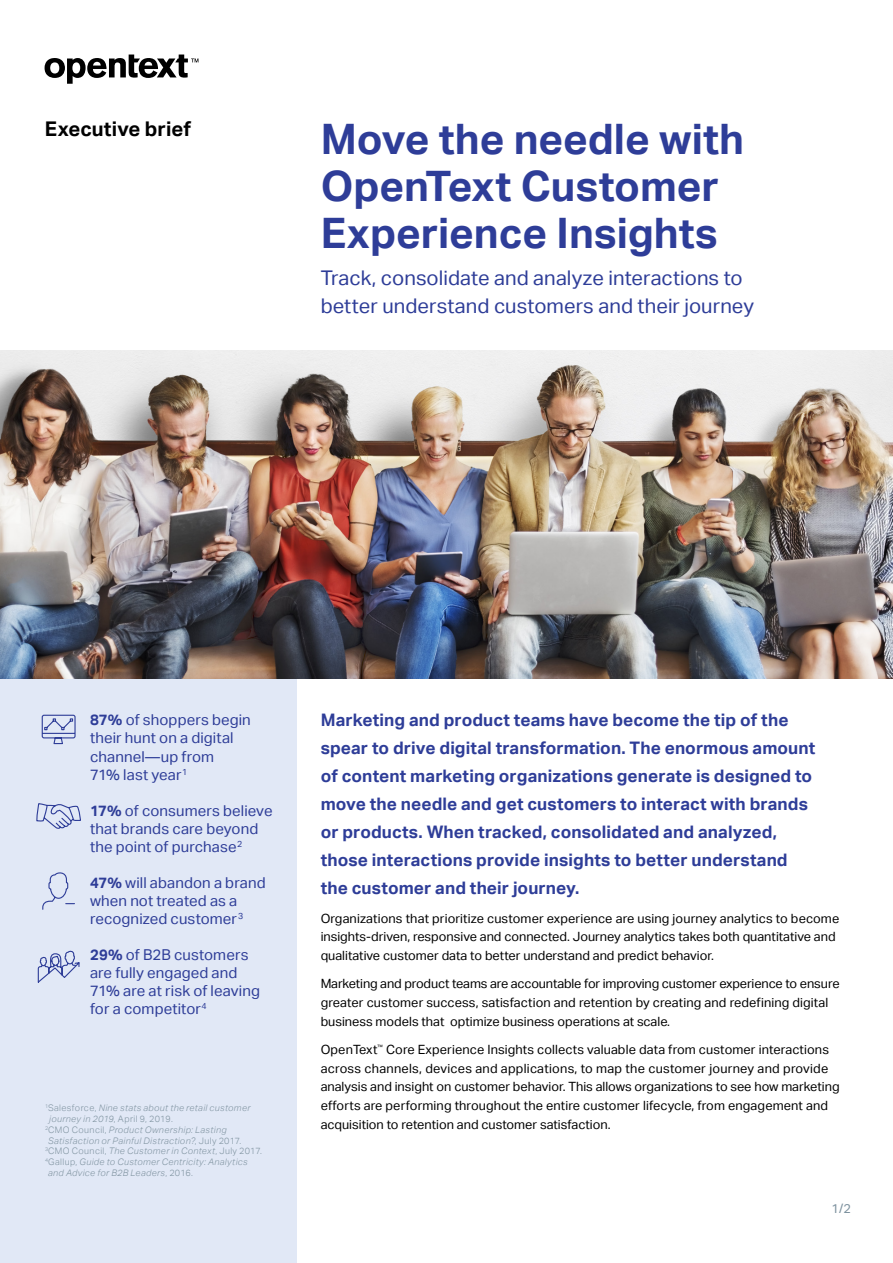
<style>
.page{position:relative;width:893px;height:1263px;background:#fff}
.page>*{position:absolute;margin:0;border:0;box-sizing:border-box;transform-origin:0 0}
.t1{font:700 42px/46.8px "Aktiv Grotesk";color:#2e3d98}
.t2{font:20.25px/28.2px "Aktiv Grotesk";letter-spacing:.005em;color:#2e3d98}
.t3{font:700 20.25px "Aktiv Grotesk";color:#000}
.t4{font:700 17.25px/28px "Aktiv Grotesk";letter-spacing:.005em;color:#2e3d98}
.t5{font:15px/18px "Aktiv Grotesk";letter-spacing:.005em;color:#2e3d98}
.t6{font:12.75px/18.8px "Aktiv Grotesk";color:#000}
.t7{font:12.75px "Aktiv Grotesk";color:#7e929f}
.t8{font:italic 300 9px "Aktiv Grotesk";letter-spacing:.04em;color:#7e929f}
.t9{font:300 9px "Aktiv Grotesk";letter-spacing:.04em;color:#7e929f}
.s1{font-weight:700}
.s2{font-style:normal}
.s3{font-style:italic}
</style>
<div class="page">
<svg style="left:45px;top:55px;width:153px;height:29px"></svg>
<div style="left:0;top:679px;width:297px;height:584px;background:#e1e8f6"></div>
<img style="left:0;top:351px;width:893px;height:328px">
<svg style="left:36px;top:803px;width:45px;height:26px"></svg>
<svg style="left:37px;top:950px;width:43px;height:33px"></svg>
<svg style="left:42px;top:872px;width:33px;height:38px"></svg>
<svg style="left:41px;top:714px;width:35px;height:31px"></svg>
<h2 class="t3" style="left:45px;top:117px;width:148px">Executive brief</h2>
<h1 class="t1" style="left:321px;top:116px;width:425px">Move the needle with<br>OpenText Customer<br>Experience Insights</h1>
<h2 class="t2" style="left:321px;top:264px;width:435px">Track, consolidate and analyze interactions to better understand customers and their journey</h2>
<p class="t5" style="left:90px;top:711px;width:162px"><span class="s1">87%</span> of shoppers begin their hunt on a digital channel—up from<br>71% last year<sup>1</sup></p>
<p class="t5" style="left:90px;top:801px;width:184px"><span class="s1">17%</span> of consumers believe that brands care beyond the point of purchase<sup>2</sup></p>
<p class="t5" style="left:90px;top:873px;width:177px"><span class="s1">47%</span> will abandon a brand when not treated as a recognized customer<sup>3</sup></p>
<p class="t5" style="left:90px;top:945px;width:171px"><span class="s1">29%</span> of B2B customers are fully engaged and<br>71% are at risk of leaving for a competitor<sup>4</sup></p>
<p class="t8" style="left:45px;top:1103px;width:207px"><sup>1</sup><span class="s2">Salesforce,</span> Nine stats about the retail customer</p>
<p class="t8" style="left:49px;top:1113px;width:125px">journey in 2019<span class="s2">, April 9, 2019.</span></p>
<p class="t8" style="left:45px;top:1124px;width:183px"><sup>2</sup><span class="s2">CMO Council,</span> Product Ownership: Lasting</p>
<p class="t8" style="left:48px;top:1135px;width:195px">Satisfaction or Painful Distraction?<span class="s2">, July 2017.</span></p>
<p class="t9" style="left:45px;top:1146px;width:218px"><sup>3</sup>CMO Council, <span class="s3">The Customer in Context</span>, July 2017.</p>
<p class="t8" style="left:45px;top:1157px;width:204px"><sup>4</sup><span class="s2">Gallup,</span> Guide to Customer Centricity: Analytics</p>
<p class="t8" style="left:48px;top:1167px;width:146px">and Advice for B2B Leaders<span class="s2">, 2016.</span></p>
<p class="t4" style="left:321px;top:706px;width:496px">Marketing and product teams have become the tip of the spear to drive digital transformation. The enormous amount of content marketing organizations generate is designed to move the needle and get customers to interact with brands or products. When tracked, consolidated and analyzed, those interactions provide insights to better understand the customer and their journey.</p>
<p class="t6" style="left:321px;top:909px;width:520px">Organizations that prioritize customer experience are using journey analytics to become insights-driven, responsive and connected. Journey analytics takes both quantitative and qualitative customer data to better understand and predict behavior.</p>
<p class="t6" style="left:321px;top:974px;width:520px">Marketing and product teams are accountable for improving customer experience to ensure greater customer success, satisfaction and retention by creating and redefining digital business models that optimize business operations at scale.</p>
<p class="t6" style="left:321px;top:1040px;width:520px">OpenText<sup>™</sup> Core Experience Insights collects valuable data from customer interactions across channels, devices and applications, to map the customer journey and provide analysis and insight on customer behavior. This allows organizations to see how marketing efforts are performing throughout the entire customer lifecycle, from engagement and acquisition to retention and customer satisfaction.</p>
<p class="t7" style="left:832px;top:1201px;width:21px">1/2</p>
</div>
